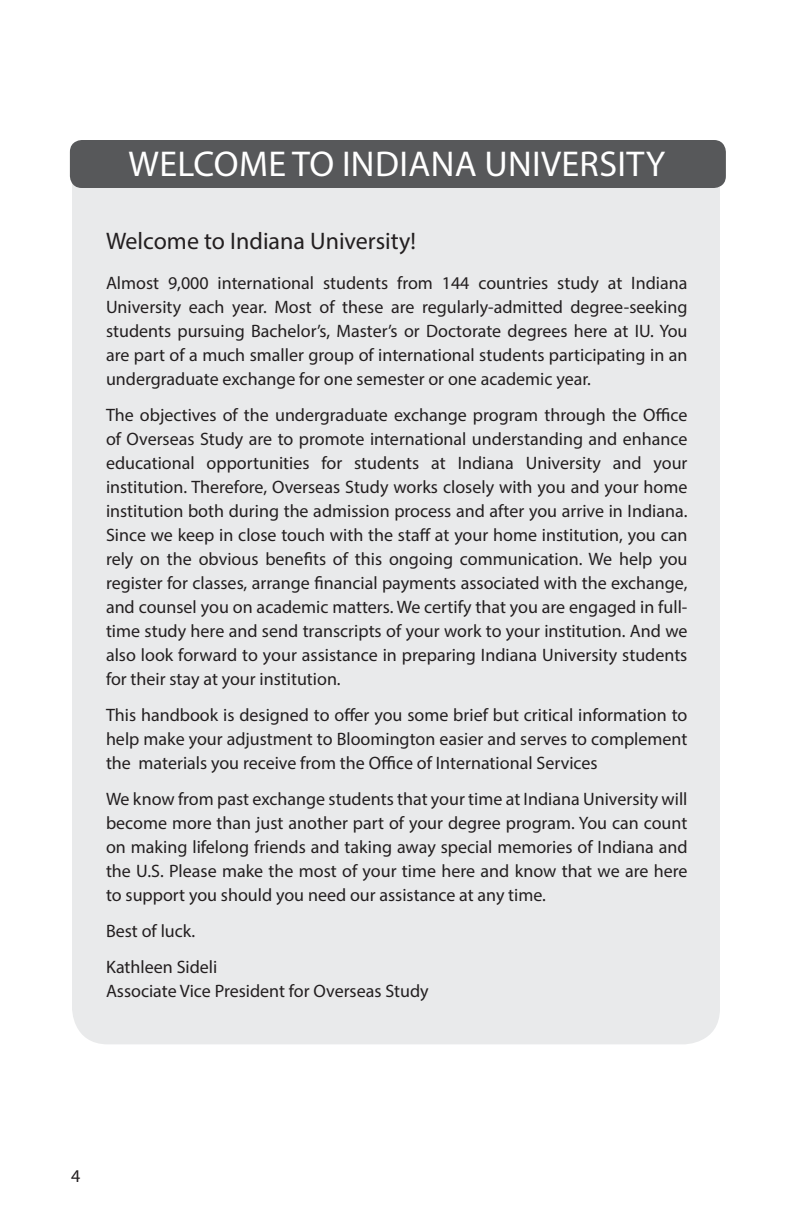
<style>
.page{position:relative;width:792px;height:1224px;background:#fff}
.page>*{position:absolute;margin:0;border:0;box-sizing:border-box;transform-origin:0 0}
.Box_Header{font:36px "Myriad Pro";letter-spacing:.01em;color:#fff}
.Body_Text{font:24px "Myriad Pro";color:#231f20}
.Body_Text-2{font:18px/24px "Myriad Pro";color:#231f20;text-align:justify}
</style>
<div class="page">
<div style="left:72px;top:144px;width:648px;height:900px;background:#e9eaeb;border-radius:36px"></div>
<div style="left:70px;top:140px;width:656px;height:48px;background:#57585a;border-radius:12px"></div>
<p class="Box_Header" style="left:129px;top:142px;width:538px">WELCOME TO INDIANA UNIVERSITY</p>
<p class="Body_Text" style="left:106px;top:226px;width:311px">Welcome to Indiana University!</p>
<p class="Body_Text-2" style="left:106px;top:270px;width:583px">Almost 9,000 international students from 144 countries study at Indiana University each year. Most of these are regularly-admitted degree-seeking students pursuing Bachelor’s, Master’s or Doctorate degrees here at IU. You are part of a much smaller group of international students participating in an undergraduate exchange for one semester or one academic year.</p>
<p class="Body_Text-2" style="left:106px;top:402px;width:583px">The objectives of the undergraduate exchange program through the Office of Overseas Study are to promote international understanding and enhance educational opportunities for students at Indiana University and your institution. Therefore, Overseas Study works closely with you and your home institution both during the admission process and after you arrive in Indiana.<br>Since we keep in close touch with the staff at your home institution, you can rely on the obvious benefits of this ongoing communication. We help you register for classes, arrange financial payments associated with the exchange, and counsel you on academic matters. We certify that you are engaged in full&shy;time study here and send transcripts of your work to your institution. And we also look forward to your assistance in preparing Indiana University students for their stay at your institution.</p>
<p class="Body_Text-2" style="left:106px;top:702px;width:583px">This handbook is designed to offer you some brief but critical information to help make your adjustment to Bloomington easier and serves to complement the materials you receive from the Office of International Services</p>
<p class="Body_Text-2" style="left:106px;top:786px;width:583px">We know from past exchange students that your time at Indiana University will become more than just another part of your degree program. You can count on making lifelong friends and taking away special memories of Indiana and the U.S. Please make the most of your time here and know that we are here to support you should you need our assistance at any time.</p>
<p class="Body_Text-2" style="left:106px;top:918px;width:91px">Best of luck.</p>
<p class="Body_Text-2" style="left:106px;top:954px;width:324px">Kathleen Sideli<br>Associate Vice President for Overseas Study</p>
<p class="Body_Text-2" style="left:71px;top:1164px;width:11px">4</p>
</div>
